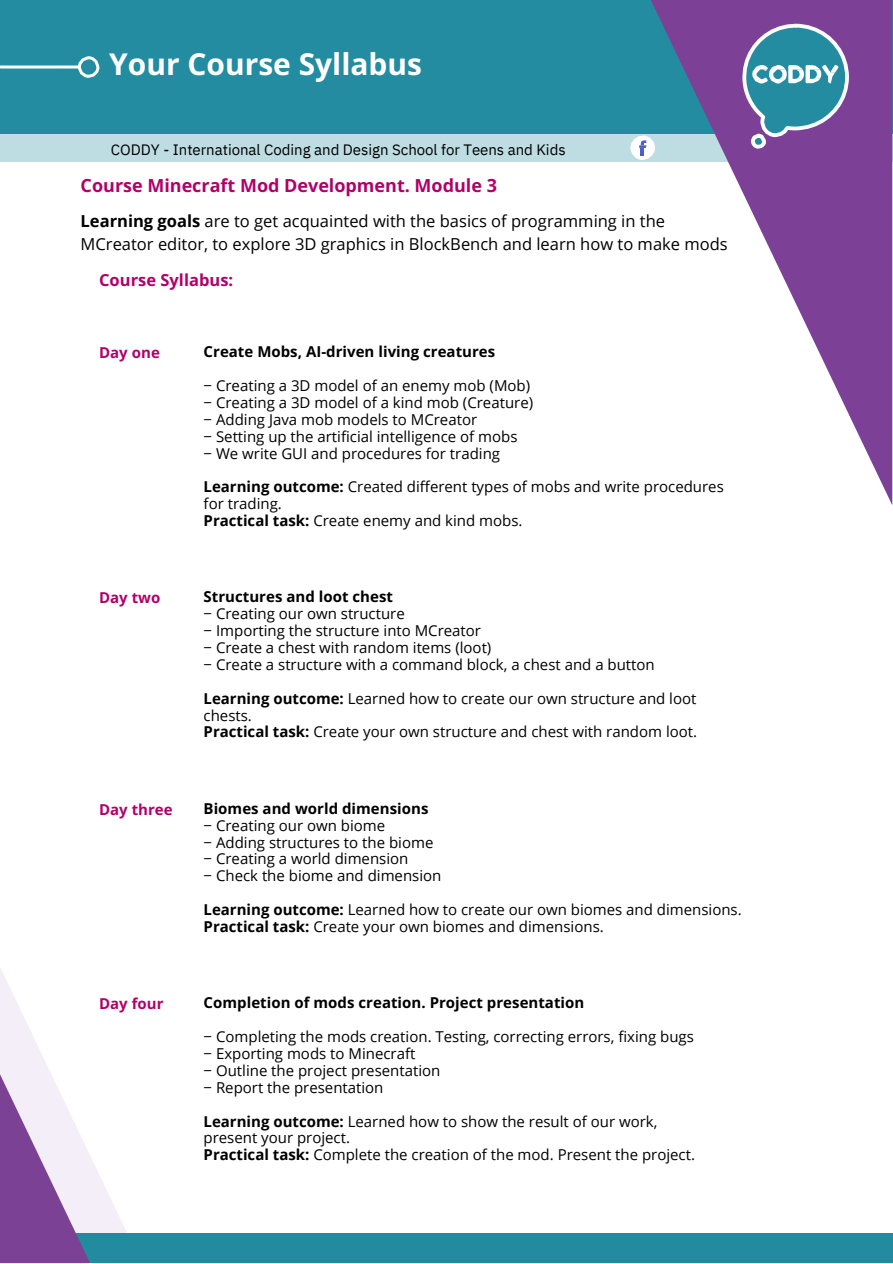
<style>
.page{position:relative;width:893px;height:1264px;background:#fff}
.page>*{position:absolute;margin:0;border:0;box-sizing:border-box;transform-origin:0 0}
.t1{font:700 30px "Open Sans";color:#fff}
.t2{font:700 18px "Open Sans";color:#b10069}
.t3{font:16.5px/22.5px "Open Sans";color:#000}
.t4{font:700 16.5px "Open Sans";color:#b10069}
.t5{font:15px/16.8px "Open Sans";color:#000}
.t6{font:700 15px "Open Sans";color:#000}
.t7{font:15px "IBM Plex Sans";color:#000}
.t8{font:700 15px "Open Sans";color:#b10069}
.s1{font-weight:700}
</style>
<div class="page">
<div style="left:0;top:0;width:892px;height:134px;background:#248ca1"></div>
<div style="left:0;top:134px;width:892px;height:28px;background:#bddde3"></div>
<svg style="left:651px;top:0;width:241px;height:505px"></svg>
<hr style="left:0;top:65px;width:78px;height:3px;background:#fff">
<svg style="left:76px;top:56px;width:24px;height:22px"></svg>
<svg style="left:740px;top:22px;width:110px;height:129px"></svg>
<svg style="left:630px;top:135px;width:25px;height:25px"></svg>
<div style="left:0;top:1233px;width:892px;height:29px;background:#238ba0"></div>
<svg style="left:0;top:968px;width:127px;height:294px"></svg>
<h1 class="t1" style="left:109px;top:43px;width:314px">Your Course Syllabus</h1>
<p class="t7" style="left:111px;top:139px;width:456px">CODDY - International Coding and Design School for Teens and Kids</p>
<p class="t2" style="left:81px;top:172px;width:418px">Course Minecraft Mod Development. Module 3</p>
<p class="t3" style="left:81px;top:210px;width:648px"><span class="s1">Learning goals</span> are to get acquainted with the basics of programming in the<br>MCreator editor, to explore 3D graphics in BlockBench and learn how to make mods</p>
<p class="t4" style="left:99px;top:268px;width:136px">Course Syllabus:</p>
<p class="t8" style="left:99px;top:342px;width:62px">Day one</p>
<p class="t6" style="left:203px;top:341px;width:293px">Create Mobs, AI-driven living creatures</p>
<p class="t5" style="left:203px;top:377px;width:331px">− Creating a 3D model of an enemy mob (Mob) − Creating a 3D model of a kind mob (Creature) − Adding Java mob models to MCreator<br>− Setting up the artificial intelligence of mobs<br>− We write GUI and procedures for trading</p>
<p class="t5" style="left:203px;top:478px;width:521px"><span class="s1">Learning outcome:</span> Created different types of mobs and write procedures for trading.<br><span class="s1">Practical task:</span> Create enemy and kind mobs.</p>
<p class="t8" style="left:99px;top:587px;width:63px">Day two</p>
<p class="t6" style="left:203px;top:586px;width:191px">Structures and loot chest</p>
<p class="t5" style="left:203px;top:605px;width:452px">− Creating our own structure<br>− Importing the structure into MCreator<br>− Create a chest with random items (loot)<br>− Create a structure with a command block, a chest and a button</p>
<p class="t5" style="left:203px;top:689px;width:495px"><span class="s1">Learning outcome:</span> Learned how to create our own structure and loot chests.<br><span class="s1">Practical task:</span> Create your own structure and chest with random loot.</p>
<p class="t8" style="left:99px;top:798px;width:75px">Day three</p>
<p class="t6" style="left:203px;top:797px;width:226px">Biomes and world dimensions</p>
<p class="t5" style="left:203px;top:816px;width:239px">− Creating our own biome<br>− Adding structures to the biome − Creating a world dimension<br>− Check the biome and dimension</p>
<p class="t5" style="left:203px;top:900px;width:539px"><span class="s1">Learning outcome:</span> Learned how to create our own biomes and dimensions.<br><span class="s1">Practical task:</span> Create your own biomes and dimensions.</p>
<p class="t8" style="left:99px;top:993px;width:66px">Day four</p>
<p class="t6" style="left:203px;top:992px;width:382px">Completion of mods creation. Project presentation</p>
<p class="t5" style="left:203px;top:1027px;width:492px">− Completing the mods creation. Testing, correcting errors, fixing bugs − Exporting mods to Minecraft<br>− Outline the project presentation<br>− Report the presentation</p>
<p class="t5" style="left:203px;top:1112px;width:493px"><span class="s1">Learning outcome:</span> Learned how to show the result of our work, present your project.<br><span class="s1">Practical task:</span> Complete the creation of the mod. Present the project.</p>
</div>
